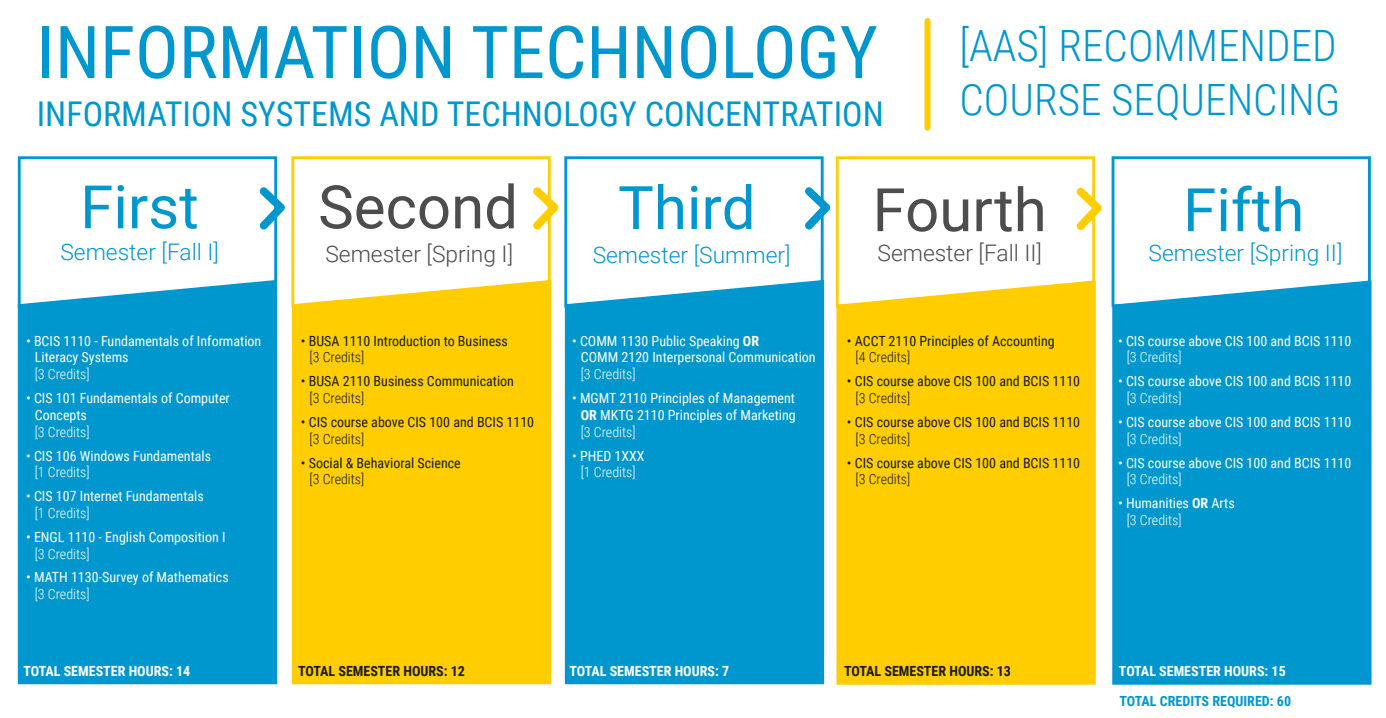
<style>
.page{position:relative;width:1386px;height:718px;background:#fff}
.page>*{position:absolute;margin:0;border:0;box-sizing:border-box;transform-origin:0 0}
.t1{font:72.8px "Roboto Condensed";color:#0097cf}
.t2{font:60.02px "Roboto";color:#0097cf}
.t3{font:60.02px "Roboto";color:#4d4d4d}
.t4{font:300 43.23px/54.1px "Roboto Condensed";color:#0097cf}
.t5{font:34.12px "Roboto Condensed";color:#0097cf}
.t6{font:300 22.75px "Roboto";color:#0097cf}
.t7{font:300 22.75px "Roboto";color:#4d4d4d}
.t8{font:14px/16.8px "Roboto Condensed";color:#fff}
.t9{font:14px "Roboto Condensed";color:#1a1a1a}
.t10{font:300 14px "Roboto Condensed";color:#fff}
.t11{font:300 14px "Roboto Condensed";color:#1a1a1a}
.t12{font:700 14px "Roboto Condensed";color:#fff}
.t13{font:700 14px "Roboto Condensed";color:#1a1a1a}
.t14{font:700 14px "Roboto Condensed";color:#0097cf}
.s1{font-weight:700}
.s2{font-weight:300}
</style>
<div class="page">
<svg style="left:1112px;top:156px;width:259px;height:124px"></svg>
<div style="left:18px;top:307px;width:259px;height:377px;background:#0097cf"></div>
<div style="left:292px;top:307px;width:259px;height:377px;background:#ffcd00"></div>
<div style="left:565px;top:307px;width:259px;height:377px;background:#0097cf"></div>
<svg style="left:18px;top:156px;width:267px;height:151px"></svg>
<svg style="left:291px;top:156px;width:267px;height:151px"></svg>
<svg style="left:564px;top:156px;width:266px;height:151px"></svg>
<div style="left:836px;top:307px;width:260px;height:377px;background:#ffcd00"></div>
<svg style="left:836px;top:156px;width:266px;height:151px"></svg>
<svg style="left:1112px;top:280px;width:260px;height:404px;fill:#0097cf"></svg>
<div style="left:924px;top:21px;width:7px;height:107px;background:#ffcd00"></div>
<h1 class="t1" style="left:37px;top:1px;width:843px">INFORMATION TECHNOLOGY</h1>
<h3 class="t5" style="left:37px;top:90px;width:849px">INFORMATION SYSTEMS AND TECHNOLOGY CONCENTRATION</h3>
<h3 class="t4" style="left:960px;top:17px;width:382px">[AAS] RECOMMENDED<br>COURSE SEQUENCING</h3>
<h2 class="t2" style="left:80px;top:165px;width:120px">First</h2>
<h3 class="t6" style="left:60px;top:236px;width:160px">Semester [Fall I]</h3>
<p class="t8" style="left:35px;top:332px;width:228px;text-indent:-9px">• BCIS 1110 - Fundamentals of Information<br>Literacy Systems</p>
<p class="t10" style="left:35px;top:364px;width:56px">[3 Credits]</p>
<p class="t8" style="left:35px;top:389px;width:197px;text-indent:-9px">• CIS 101 Fundamentals of Computer<br>Concepts</p>
<p class="t10" style="left:35px;top:422px;width:56px">[3 Credits]</p>
<p class="t8" style="left:26px;top:446px;width:187px">• CIS 106 Windows Fundamentals</p>
<p class="t10" style="left:35px;top:462px;width:56px">[1 Credits]</p>
<p class="t8" style="left:26px;top:487px;width:179px">• CIS 107 Internet Fundamentals</p>
<p class="t10" style="left:35px;top:503px;width:56px">[1 Credits]</p>
<p class="t8" style="left:26px;top:528px;width:201px">• ENGL 1110 - English Composition I</p>
<p class="t10" style="left:35px;top:543px;width:56px">[3 Credits]</p>
<p class="t8" style="left:26px;top:568px;width:204px">• MATH 1130-Survey of Mathematics</p>
<p class="t10" style="left:35px;top:584px;width:56px">[3 Credits]</p>
<p class="t12" style="left:23px;top:661px;width:168px">TOTAL SEMESTER HOURS: 14</p>
<h2 class="t3" style="left:318px;top:165px;width:201px">Second</h2>
<h3 class="t7" style="left:325px;top:237px;width:189px">Semester [Spring I]</h3>
<p class="t9" style="left:301px;top:331px;width:209px">• BUSA 1110 Introduction to Business</p>
<p class="t11" style="left:310px;top:347px;width:56px">[3 Credits]</p>
<p class="t9" style="left:301px;top:371px;width:215px">• BUSA 2110 Business Communication</p>
<p class="t11" style="left:310px;top:388px;width:56px">[3 Credits]</p>
<p class="t9" style="left:301px;top:412px;width:235px">• CIS course above CIS 100 and BCIS 1110</p>
<p class="t11" style="left:310px;top:429px;width:56px">[3 Credits]</p>
<p class="t9" style="left:301px;top:452px;width:161px">• Social &amp; Behavioral Science</p>
<p class="t11" style="left:310px;top:469px;width:56px">[3 Credits]</p>
<h2 class="t2" style="left:618px;top:165px;width:139px">Third</h2>
<h3 class="t6" style="left:593px;top:238px;width:199px">Semester [Summer]</h3>
<p class="t8" style="left:581px;top:331px;width:236px;text-indent:-9px">• COMM 1130 Public Speaking <span class="s1">OR<br></span>COMM 2120 Interpersonal Communication</p>
<p class="t10" style="left:581px;top:364px;width:56px">[3 Credits]</p>
<p class="t8" style="left:581px;top:389px;width:216px;text-align:justify;text-indent:-9px">• MGMT 2110 Principles of Management <span class="s1">OR</span> MKTG 2110 Principles of Marketing <span class="s2">[3 Credits]</span></p>
<p class="t8" style="left:572px;top:446px;width:74px">• PHED 1XXX</p>
<p class="t10" style="left:581px;top:462px;width:56px">[1 Credits]</p>
<h2 class="t3" style="left:873px;top:168px;width:176px">Fourth</h2>
<h3 class="t7" style="left:878px;top:237px;width:166px">Semester [Fall II]</h3>
<p class="t9" style="left:847px;top:331px;width:209px">• ACCT 2110 Principles of Accounting</p>
<p class="t11" style="left:856px;top:347px;width:56px">[4 Credits]</p>
<p class="t9" style="left:847px;top:371px;width:235px">• CIS course above CIS 100 and BCIS 1110</p>
<p class="t11" style="left:856px;top:388px;width:56px">[3 Credits]</p>
<p class="t9" style="left:847px;top:412px;width:235px">• CIS course above CIS 100 and BCIS 1110</p>
<p class="t11" style="left:856px;top:429px;width:56px">[3 Credits]</p>
<p class="t9" style="left:847px;top:452px;width:235px">• CIS course above CIS 100 and BCIS 1110</p>
<p class="t11" style="left:856px;top:469px;width:56px">[3 Credits]</p>
<p class="t13" style="left:298px;top:661px;width:168px">TOTAL SEMESTER HOURS: 12</p>
<p class="t12" style="left:569px;top:661px;width:161px">TOTAL SEMESTER HOURS: 7</p>
<p class="t13" style="left:844px;top:661px;width:168px">TOTAL SEMESTER HOURS: 13</p>
<h2 class="t2" style="left:1183px;top:168px;width:123px">Fifth</h2>
<h3 class="t6" style="left:1149px;top:237px;width:195px">Semester [Spring II]</h3>
<p class="t8" style="left:1118px;top:331px;width:235px">• CIS course above CIS 100 and BCIS 1110</p>
<p class="t10" style="left:1127px;top:347px;width:56px">[3 Credits]</p>
<p class="t8" style="left:1118px;top:372px;width:235px">• CIS course above CIS 100 and BCIS 1110</p>
<p class="t10" style="left:1127px;top:388px;width:56px">[3 Credits]</p>
<p class="t8" style="left:1118px;top:413px;width:235px">• CIS course above CIS 100 and BCIS 1110</p>
<p class="t10" style="left:1127px;top:429px;width:56px">[3 Credits]</p>
<p class="t8" style="left:1118px;top:453px;width:235px">• CIS course above CIS 100 and BCIS 1110</p>
<p class="t10" style="left:1127px;top:469px;width:56px">[3 Credits]</p>
<p class="t8" style="left:1127px;top:494px;width:109px;text-indent:-9px">• Humanities <span class="s1">OR</span> Arts <span class="s2">[3 Credits]</span></p>
<p class="t12" style="left:1119px;top:661px;width:168px">TOTAL SEMESTER HOURS: 15</p>
<p class="t14" style="left:1120px;top:691px;width:173px">TOTAL CREDITS REQUIRED: 60</p>
</div>
